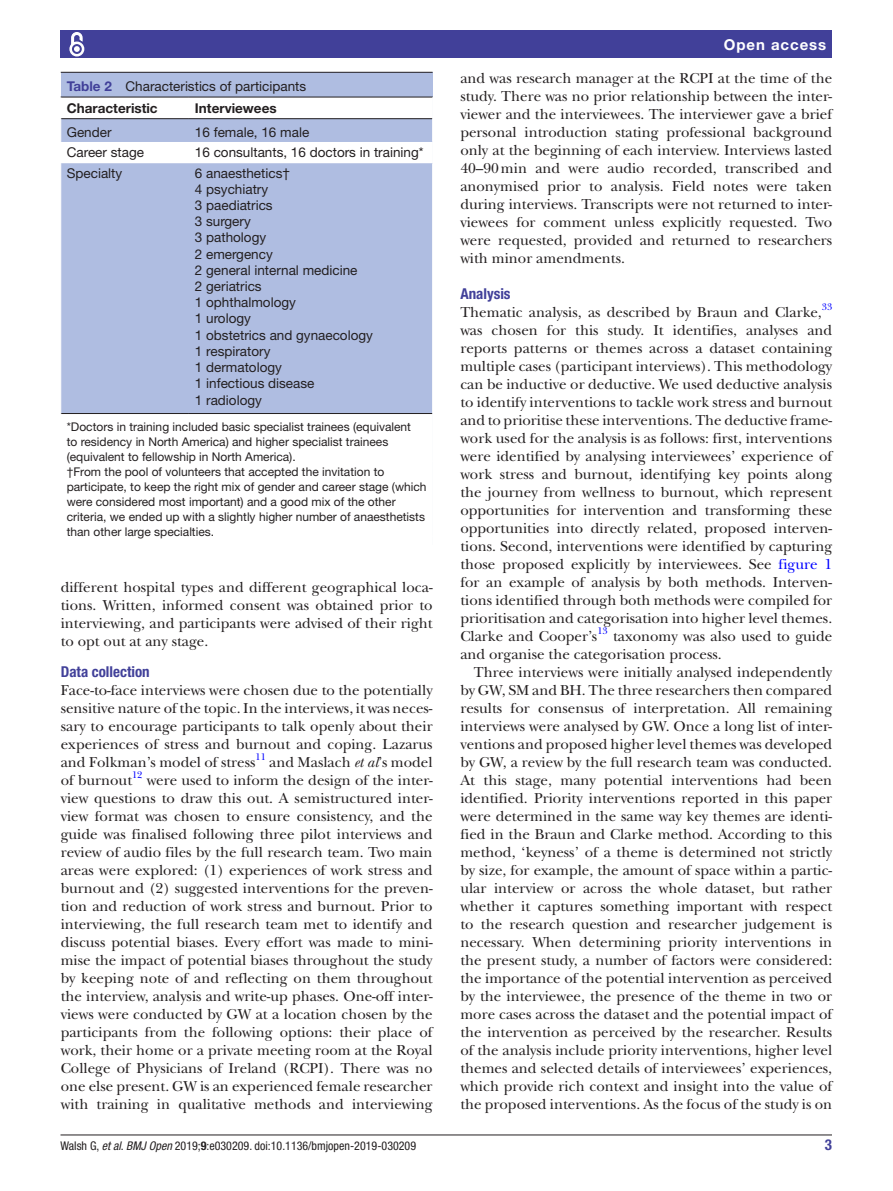
<style>
.page{position:relative;width:893px;height:1191px;background:#fff}
.page>*{position:absolute;margin:0;border:0;box-sizing:border-box;transform-origin:0 0}
.t1{font:15px/18px "New Baskerville";color:#231f20;text-align:justify}
.t2{font:700 condensed 15px "Helvetica Neue LT Std";color:#414099}
.t3{font:700 15px "Helvetica Neue LT Std";letter-spacing:.065em;color:#fff}
.t4{font:13.5px/16.2px "Helvetica Neue LT Std";color:#231f20}
.t5{font:700 13.5px "Helvetica Neue LT Std";color:#231f20}
.t6{font:12px/15px "Helvetica Neue LT Std";color:#231f20}
.t7{font:condensed 12px "Helvetica Neue LT Std";color:#231f20}
.t8{font:9.9px "New Baskerville";color:#00f}
.s1{font-weight:700;color:#414099}
.s2{font-weight:700}
.s3{font-style:italic}
.s4{color:#00f}
</style>
<div class="page">
<hr style="left:61px;top:1134px;width:771px;height:1px;background:#231f20">
<div style="left:61px;top:31px;width:771px;height:27px;background:#414099"></div>
<svg style="left:69px;top:32px;width:16px;height:25px"></svg>
<div style="left:61px;top:73px;width:372px;height:472px;background:#afbde1"></div>
<hr style="left:61px;top:72px;width:372px;height:1px;background:#231f20">
<div style="left:61px;top:98px;width:371px;height:447px;background:#fff"></div>
<svg style="left:61px;top:119px;width:371px;height:294px"></svg>
<hr style="left:61px;top:97px;width:128px;height:1px;background:#231f20">
<hr style="left:61px;top:118px;width:128px;height:1px;background:#231f20">
<hr style="left:189px;top:97px;width:244px;height:1px;background:#231f20">
<hr style="left:189px;top:118px;width:243px;height:1px;background:#231f20">
<hr style="left:189px;top:413px;width:243px;height:1px;background:#231f20">
<hr style="left:61px;top:413px;width:128px;height:1px;background:#231f20">
<svg style="left:432px;top:97px;width:1px;height:66px"></svg>
<hr style="left:432px;top:163px;width:1px;height:250px;background:#fff">
<hr style="left:432px;top:413px;width:1px;height:132px;background:#fff">
<hr style="left:67px;top:460px;width:366px;height:2px;background:#fff">
<hr style="left:67px;top:535px;width:366px;height:2px;background:#fff">
<p class="t4" style="left:67px;top:75px;width:241px;line-height:22px"><span class="s1">Table 2</span> Characteristics of participants<br><span class="s2">Characteristic</span></p>
<p class="t5" style="left:195px;top:99px;width:83px">Interviewees</p>
<p class="t4" style="left:67px;top:124px;width:46px">Gender</p>
<p class="t4" style="left:195px;top:124px;width:116px">16 female, 16 male</p>
<p class="t4" style="left:67px;top:144px;width:79px">Career stage</p>
<p class="t4" style="left:195px;top:144px;width:230px">16 consultants, 16 doctors in training*</p>
<p class="t4" style="left:67px;top:164px;width:57px">Specialty</p>
<p class="t4" style="left:195px;top:164px;width:180px">6 anaesthetics†<br>4 psychiatry<br>3 paediatrics<br>3 surgery<br>3 pathology<br>2 emergency<br>2 general internal medicine<br>2 geriatrics<br>1 ophthalmology<br>1 urology<br>1 obstetrics and gynaecology<br>1 respiratory<br>1 dermatology<br>1 infectious disease<br>1 radiology</p>
<p class="t6" style="left:67px;top:419px;width:361px">*Doctors in training included basic specialist trainees (equivalent<br>to residency in North America) and higher specialist trainees (equivalent to fellowship in North America).<br>†From the pool of volunteers that accepted the invitation to participate, to keep the right mix of gender and career stage (which were considered most important) and a good mix of the other criteria, we ended up with a slightly higher number of anaesthetists than other large specialties.</p>
<p class="t1" style="left:61px;top:578px;width:373px">different hospital types and different geographical loca&shy;tions. Written, informed consent was obtained prior to interviewing, and participants were advised of their right to opt out at any stage.</p>
<p class="t2" style="left:61px;top:663px;width:91px">Data collection</p>
<p class="t1" style="left:61px;top:681px;width:373px">Face-to-face interviews were chosen due to the potentially sensitive nature of the topic. In the interviews, it was neces&shy;sary to encourage participants to talk openly about their experiences of stress and burnout and coping. Lazarus and Folkman’s model of stress<sup>11</sup> and Maslach <span class="s3">et al</span>’s model of burnout</p>
<p class="t8" style="left:132px;top:769px;width:12px">12</p>
<p class="t1" style="left:61px;top:771px;width:373px;text-indent:86px">were used to inform the design of the inter&shy;view questions to draw this out. A semistructured inter&shy;view format was chosen to ensure consistency, and the guide was finalised following three pilot interviews and review of audio files by the full research team. Two main areas were explored: (1) experiences of work stress and burnout and (2) suggested interventions for the preven&shy;tion and reduction of work stress and burnout. Prior to interviewing, the full research team met to identify and discuss potential biases. Every effort was made to mini&shy;mise the impact of potential biases throughout the study by keeping note of and reflecting on them throughout the interview, analysis and write-up phases. One-off inter&shy;views were conducted by GW at a location chosen by the participants from the following options: their place of work, their home or a private meeting room at the Royal College of Physicians of Ireland (RCPI). There was no one else present. GW is an experienced female researcher with training in qualitative methods and interviewing</p>
<p class="t3" style="left:724px;top:35px;width:104px">Open access</p>
<p class="t1" style="left:460px;top:69px;width:373px">and was research manager at the RCPI at the time of the study. There was no prior relationship between the inter&shy;viewer and the interviewees. The interviewer gave a brief personal introduction stating professional background only at the beginning of each interview. Interviews lasted 40–90min and were audio recorded, transcribed and anonymised prior to analysis. Field notes were taken during interviews. Transcripts were not returned to inter&shy;viewees for comment unless explicitly requested. Two were requested, provided and returned to researchers with minor amendments.</p>
<p class="t2" style="left:460px;top:285px;width:52px">Analysis</p>
<p class="t1" style="left:460px;top:303px;width:363px">Thematic analysis, as described by Braun and Clarke,</p>
<p class="t8" style="left:822px;top:301px;width:12px">33</p>
<p class="t1" style="left:460px;top:321px;width:373px">was chosen for this study. It identifies, analyses and reports patterns or themes across a dataset containing multiple cases (participant interviews). This methodology can be inductive or deductive. We used deductive analysis to identify interventions to tackle work stress and burnout and to prioritise these interventions. The deductive frame&shy;work used for the analysis is as follows: first, interventions were identified by analysing interviewees’ experience of work stress and burnout, identifying key points along the journey from wellness to burnout, which represent opportunities for intervention and transforming these opportunities into directly related, proposed interven&shy;tions. Second, interventions were identified by capturing those proposed explicitly by interviewees. See <span class="s4">figure 1 </span>for an example of analysis by both methods. Interven&shy;tions identified through both methods were compiled for prioritisation and categorisation into higher level themes.<br>Clarke and Cooper’s</p>
<p class="t8" style="left:597px;top:625px;width:12px">13</p>
<p class="t1" style="left:460px;top:627px;width:373px;text-indent:153px">taxonomy was also used to guide and organise the categorisation process.</p>
<p class="t1" style="left:460px;top:663px;width:373px;text-indent:14px">Three interviews were initially analysed independently by GW, SM and BH. The three researchers then compared results for consensus of interpretation. All remaining interviews were analysed by GW. Once a long list of inter&shy;ventions and proposed higher level themes was developed by GW, a review by the full research team was conducted.<br>At this stage, many potential interventions had been identified. Priority interventions reported in this paper were determined in the same way key themes are identi&shy;fied in the Braun and Clarke method. According to this method, ‘keyness’ of a theme is determined not strictly by size, for example, the amount of space within a partic&shy;ular interview or across the whole dataset, but rather whether it captures something important with respect to the research question and researcher judgement is necessary. When determining priority interventions in the present study, a number of factors were considered: the importance of the potential intervention as perceived by the interviewee, the presence of the theme in two or more cases across the dataset and the potential impact of the intervention as perceived by the researcher. Results of the analysis include priority interventions, higher level themes and selected details of interviewees’ experiences, which provide rich context and insight into the value of the proposed interventions. As the focus of the study is on</p>
<p class="t7" style="left:61px;top:1138px;width:357px">Walsh G, <span class="s3">et al</span>. <span class="s3">BMJ Open</span> 2019;<span class="s2">9</span>:e030209. doi:10.1136/bmjopen-2019-030209</p>
<p class="t2" style="left:825px;top:1135px;width:9px">3</p>
</div>
